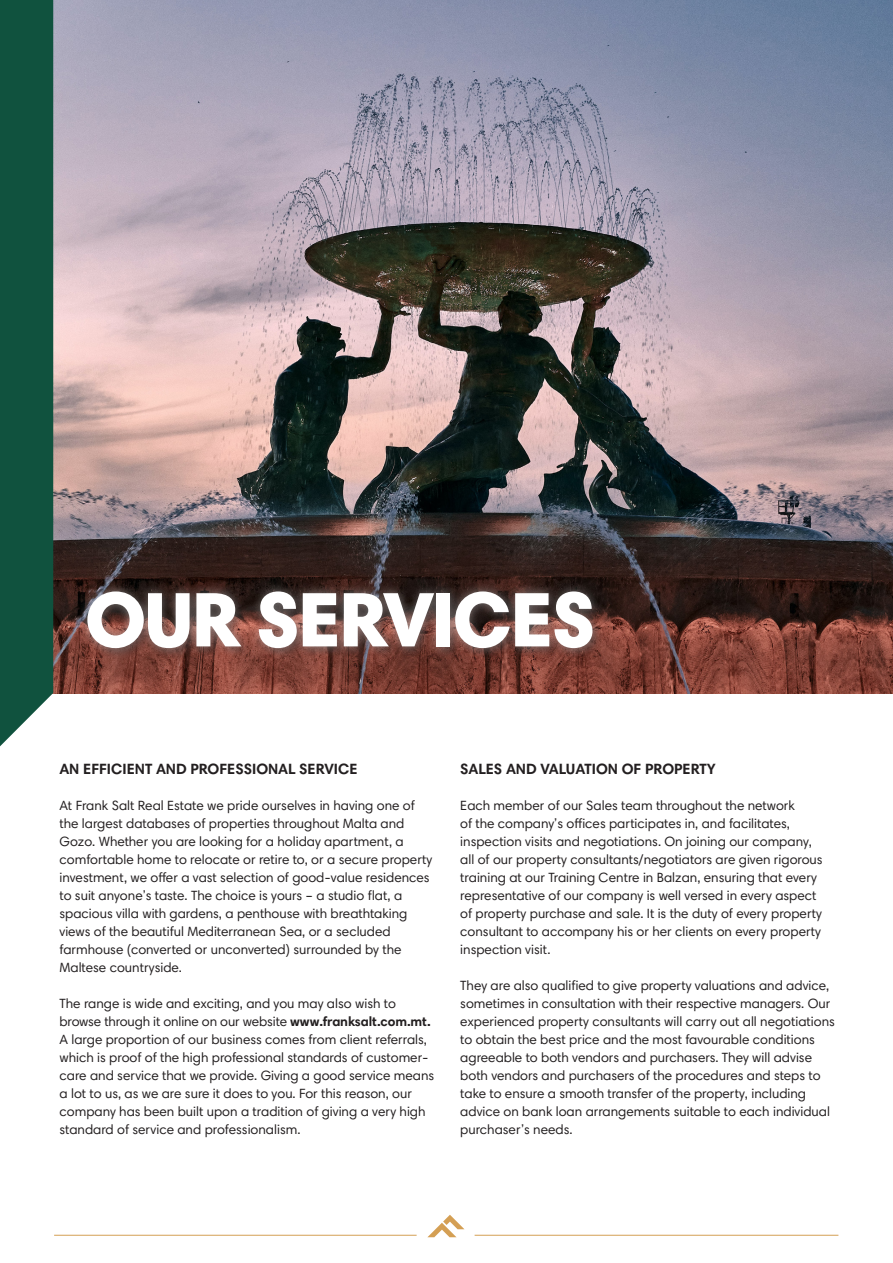
<style>
.page{position:relative;width:893px;height:1263px;background:#fff}
.page>*{position:absolute;margin:0;border:0;box-sizing:border-box;transform-origin:0 0}
.t1{font:900 78px "Harmonia Sans Pro Cyr";letter-spacing:-.03em;color:#fff}
.Text_2{font:700 15px "Harmonia Sans Pro Cyr";color:#231f20}
.Text_2-2{font:13.5px/18px "Harmonia Sans Pro Cyr";color:#231f20}
.s1{font-weight:700}
</style>
<div class="page">
<img style="left:53px;top:0;width:840px;height:693px">
<div style="left:83px;top:587px;width:522px;height:74px;background:#231f20;opacity:.5"></div>
<div style="left:77px;top:582px;width:525px;height:76px;background:#fff;opacity:.4"></div>
<hr style="left:475px;top:1235px;width:363px;height:1px;background:#d49f54">
<hr style="left:54px;top:1235px;width:363px;height:1px;background:#d49f54">
<svg style="left:428px;top:1215px;width:36px;height:22px"></svg>
<div style="left:0;top:0;width:53px;height:746px;background:#10523e"></div>
<p class="t1" style="left:85px;top:569px;width:512px">OUR SERVICES</p>
<p class="Text_2" style="left:60px;top:759px;width:300px">AN EFFICIENT AND PROFESSIONAL SERVICE</p>
<p class="Text_2-2" style="left:60px;top:796px;width:374px">At Frank Salt Real Estate we pride ourselves in having one of the largest databases of properties throughout Malta and Gozo. Whether you are looking for a holiday apartment, a comfortable home to relocate or retire to, or a secure property investment, we offer a vast selection of good-value residences to suit anyone’s taste. The choice is yours – a studio flat, a spacious villa with gardens, a penthouse with breathtaking views of the beautiful Mediterranean Sea, or a secluded farmhouse (converted or unconverted) surrounded by the Maltese countryside.</p>
<p class="Text_2-2" style="left:60px;top:994px;width:376px">The range is wide and exciting, and you may also wish to browse through it online on our website <span class="s1">www.franksalt.com.mt.<br></span>A large proportion of our business comes from client referrals, which is proof of the high professional standards of customer&shy;care and service that we provide. Giving a good service means a lot to us, as we are sure it does to you. For this reason, our company has been built upon a tradition of giving a very high standard of service and professionalism.</p>
<p class="Text_2" style="left:460px;top:759px;width:257px">SALES AND VALUATION OF PROPERTY</p>
<p class="Text_2-2" style="left:460px;top:796px;width:364px">Each member of our Sales team throughout the network<br>of the company’s offices participates in, and facilitates, inspection visits and negotiations. On joining our company, all of our property consultants/negotiators are given rigorous training at our Training Centre in Balzan, ensuring that every representative of our company is well versed in every aspect of property purchase and sale. It is the duty of every property consultant to accompany his or her clients on every property inspection visit.</p>
<p class="Text_2-2" style="left:460px;top:976px;width:376px">They are also qualified to give property valuations and advice, sometimes in consultation with their respective managers. Our experienced property consultants will carry out all negotiations to obtain the best price and the most favourable conditions agreeable to both vendors and purchasers. They will advise both vendors and purchasers of the procedures and steps to take to ensure a smooth transfer of the property, including advice on bank loan arrangements suitable to each individual purchaser’s needs.</p>
</div>
